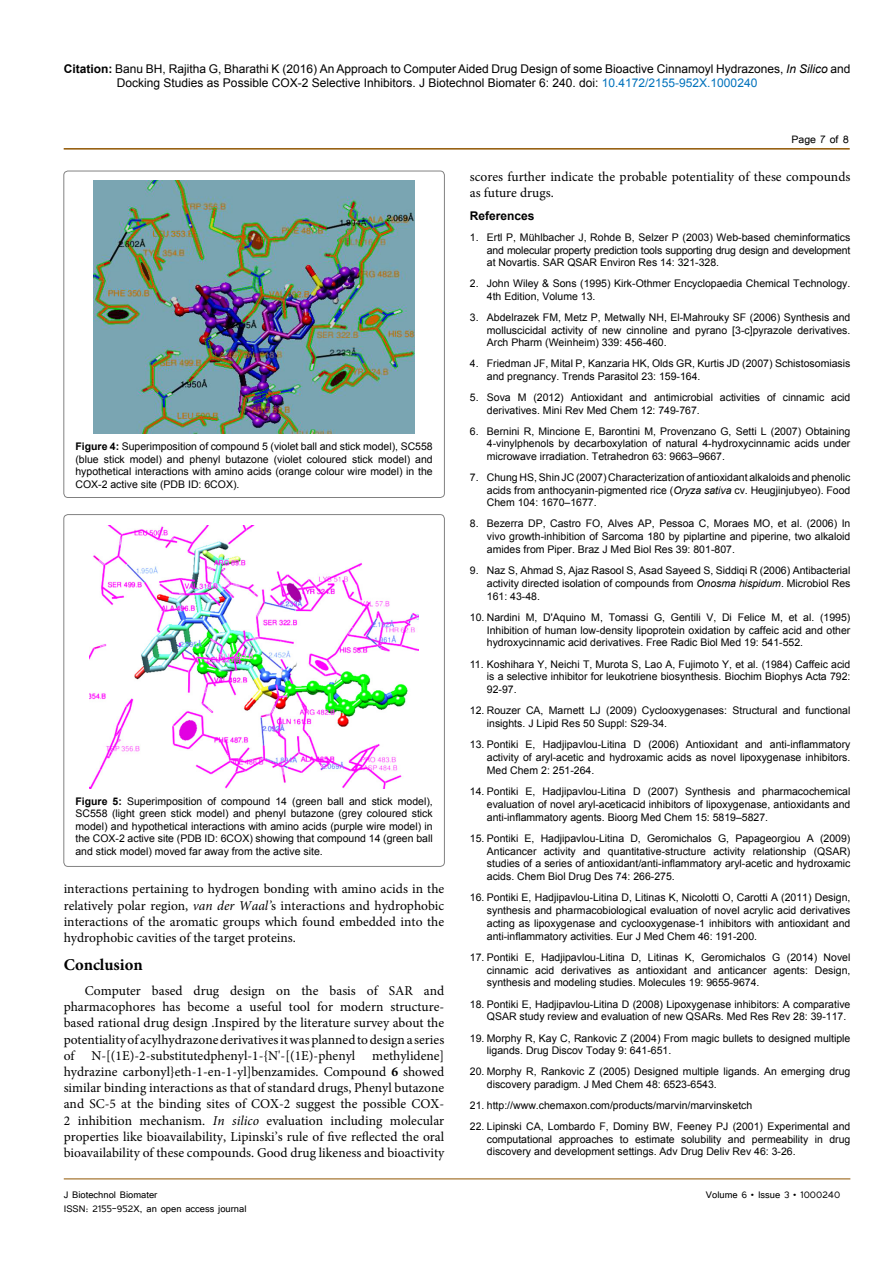
<style>
.page{position:relative;width:893px;height:1263px;background:#fff}
.page>*{position:absolute;margin:0;border:0;box-sizing:border-box;transform-origin:0 0}
.Hedding{font:700 16.5px "Minion Pro";color:#000}
.t1{font:13.5px/16.2px "Minion Pro";color:#000;text-align:justify}
.t2{font:13.5px "Tunga";color:#000}
.t3{font:12px/14.4px "Arial";color:#000}
.t4{font:12px "Tunga";color:#000}
.t5{font:700 12px "Arial";color:#000}
.t6{font:10.5px/12.6px "Arial";color:#000;text-align:justify}
.s1{font-weight:700}
.s2{font-style:italic}
.s3{color:#0072bc}
</style>
<div class="page">
<hr style="left:64px;top:148px;width:786px;height:2px;background:#905501">
<hr style="left:64px;top:1179px;width:786px;height:1px;background:#905501">
<div style="left:64px;top:171px;width:380px;height:326px;border:1px solid #000;border-radius:4px"></div>
<img style="left:94px;top:181px;width:320px;height:253px">
<div style="left:64px;top:514px;width:380px;height:352px;border:1px solid #000;border-radius:4px"></div>
<img style="left:89px;top:526px;width:330px;height:262px">
<p class="t3" style="left:117px;top:61px;width:735px;text-indent:-53px"><span class="s1">Citation:</span> Banu BH, Rajitha G, Bharathi K (2016) An Approach to Computer Aided Drug Design of some Bioactive Cinnamoyl Hydrazones, <span class="s2">In Silico</span> and<br>Docking Studies as Possible COX-2 Selective Inhibitors. J Biotechnol Biomater 6: 240. doi: <span class="s3">10.4172/2155-952X.1000240</span></p>
<p class="t6" style="left:75px;top:440px;width:359px"><span class="s1">Figure 4:</span> Superimposition of compound 5 (violet ball and stick model), SC558 (blue stick model) and phenyl butazone (violet coloured stick model) and hypothetical interactions with amino acids (orange colour wire model) in the COX-2 active site (PDB ID: 6COX).</p>
<p class="t6" style="left:75px;top:795px;width:359px"><span class="s1">Figure 5:</span> Superimposition of compound 14 (green ball and stick model), SC558 (light green stick model) and phenyl butazone (grey coloured stick model) and hypothetical interactions with amino acids (purple wire model) in the COX-2 active site (PDB ID: 6COX) showing that compound 14 (green ball and stick model) moved far away from the active site.</p>
<p class="t1" style="left:64px;top:881px;width:382px">interactions pertaining to hydrogen bonding with amino acids in the relatively polar region, <span class="s2">van der Waal’</span>s interactions and hydrophobic interactions of the aromatic groups which found embedded into the hydrophobic cavities of the target proteins.</p>
<p class="Hedding" style="left:64px;top:953px;width:81px">Conclusion</p>
<p class="t1" style="left:64px;top:982px;width:382px;text-indent:21px">Computer based drug design on the basis of SAR and pharmacophores has become a useful tool for modern structure&shy;based rational drug design .Inspired by the literature survey about the potentiality of acylhydrazone derivatives it was planned to design a series of</p>
<p class="t1" style="left:64px;top:1047px;width:382px;text-indent:309px">methylidene] hydrazine carbonyl}eth-1-en-1-yl]benzamides. Compound <span class="s1">6</span> showed similar binding interactions as that of standard drugs, Phenyl butazone and SC-5 at the binding sites of COX-2 suggest the possible COX-2 inhibition mechanism. <span class="s2">In silico</span> evaluation including molecular properties like bioavailability, Lipinski’s rule of five reflected the oral bioavailability of these compounds. Good drug likeness and bioactivity</p>
<p class="t1" style="left:91px;top:1047px;width:265px">N-[(1E)-2-substitutedphenyl-1-{N'-[(1E)-phenyl</p>
<p class="t2" style="left:791px;top:131px;width:59px">Page 7 of 8</p>
<p class="t1" style="left:470px;top:168px;width:382px">scores further indicate the probable potentiality of these compounds as future drugs.</p>
<p class="t5" style="left:470px;top:208px;width:66px">References</p>
<p class="t6" style="left:487px;top:231px;width:365px;text-indent:-17px">1. Ertl P, Mühlbacher J, Rohde B, Selzer P (2003) Web-based cheminformatics and molecular property prediction tools supporting drug design and development at Novartis. SAR QSAR Environ Res 14: 321-328.</p>
<p class="t6" style="left:487px;top:277px;width:365px;text-indent:-17px">2. John Wiley &amp; Sons (1995) Kirk-Othmer Encyclopaedia Chemical Technology.<br>4th Edition, Volume 13.</p>
<p class="t6" style="left:487px;top:311px;width:365px;text-indent:-17px">3. Abdelrazek FM, Metz P, Metwally NH, El-Mahrouky SF (2006) Synthesis and molluscicidal activity of new cinnoline and pyrano [3-c]pyrazole derivatives.<br>Arch Pharm (Weinheim) 339: 456-460.</p>
<p class="t6" style="left:487px;top:357px;width:365px;text-indent:-17px">4. Friedman JF, Mital P, Kanzaria HK, Olds GR, Kurtis JD (2007) Schistosomiasis and pregnancy. Trends Parasitol 23: 159-164.</p>
<p class="t6" style="left:487px;top:391px;width:365px;text-indent:-17px">5. Sova M (2012) Antioxidant and antimicrobial activities of cinnamic acid derivatives. Mini Rev Med Chem 12: 749-767.</p>
<p class="t6" style="left:487px;top:425px;width:365px;text-indent:-17px">6. Bernini R, Mincione E, Barontini M, Provenzano G, Setti L (2007) Obtaining 4-vinylphenols by decarboxylation of natural 4-hydroxycinnamic acids under microwave irradiation. Tetrahedron 63: 9663–9667.</p>
<p class="t6" style="left:487px;top:471px;width:365px;text-indent:-17px">7. Chung HS, Shin JC (2007) Characterization of antioxidant alkaloids and phenolic acids from anthocyanin-pigmented rice (<span class="s2">Oryza sativa</span> cv. Heugjinjubyeo). Food Chem 104: 1670–1677.</p>
<p class="t6" style="left:487px;top:517px;width:365px;text-indent:-17px">8. Bezerra DP, Castro FO, Alves AP, Pessoa C, Moraes MO, et al. (2006) In vivo growth-inhibition of Sarcoma 180 by piplartine and piperine, two alkaloid amides from Piper. Braz J Med Biol Res 39: 801-807.</p>
<p class="t6" style="left:487px;top:564px;width:365px;text-indent:-17px">9. Naz S, Ahmad S, Ajaz Rasool S, Asad Sayeed S, Siddiqi R (2006) Antibacterial activity directed isolation of compounds from <span class="s2">Onosma hispidum</span>. Microbiol Res 161: 43-48.</p>
<p class="t6" style="left:487px;top:611px;width:365px;text-indent:-17px">10. Nardini M, D'Aquino M, Tomassi G, Gentili V, Di Felice M, et al. (1995)<br>Inhibition of human low-density lipoprotein oxidation by caffeic acid and other hydroxycinnamic acid derivatives. Free Radic Biol Med 19: 541-552.</p>
<p class="t6" style="left:487px;top:657px;width:365px;text-indent:-17px">11. Koshihara Y, Neichi T, Murota S, Lao A, Fujimoto Y, et al. (1984) Caffeic acid is a selective inhibitor for leukotriene biosynthesis. Biochim Biophys Acta 792:<br>92-97.</p>
<p class="t6" style="left:487px;top:704px;width:365px;text-indent:-17px">12. Rouzer CA, Marnett LJ (2009) Cyclooxygenases: Structural and functional insights. J Lipid Res 50 Suppl: S29-34.</p>
<p class="t6" style="left:487px;top:738px;width:365px;text-indent:-17px">13. Pontiki E, Hadjipavlou-Litina D (2006) Antioxidant and anti-inflammatory activity of aryl-acetic and hydroxamic acids as novel lipoxygenase inhibitors.<br>Med Chem 2: 251-264.</p>
<p class="t6" style="left:487px;top:785px;width:365px;text-indent:-17px">14. Pontiki E, Hadjipavlou-Litina D (2007) Synthesis and pharmacochemical evaluation of novel aryl-aceticacid inhibitors of lipoxygenase, antioxidants and anti-inflammatory agents. Bioorg Med Chem 15: 5819–5827.</p>
<p class="t6" style="left:487px;top:832px;width:365px;text-indent:-17px">15. Pontiki E, Hadjipavlou-Litina D, Geromichalos G, Papageorgiou A (2009)<br>Anticancer activity and quantitative-structure activity relationship (QSAR) studies of a series of antioxidant/anti-inflammatory aryl-acetic and hydroxamic acids. Chem Biol Drug Des 74: 266-275.</p>
<p class="t6" style="left:487px;top:891px;width:365px;text-indent:-17px">16. Pontiki E, Hadjipavlou-Litina D, Litinas K, Nicolotti O, Carotti A (2011) Design, synthesis and pharmacobiological evaluation of novel acrylic acid derivatives acting as lipoxygenase and cyclooxygenase-1 inhibitors with antioxidant and anti-inflammatory activities. Eur J Med Chem 46: 191-200.</p>
<p class="t6" style="left:487px;top:951px;width:365px;text-indent:-17px">17. Pontiki E, Hadjipavlou-Litina D, Litinas K, Geromichalos G (2014) Novel cinnamic acid derivatives as antioxidant and anticancer agents: Design, synthesis and modeling studies. Molecules 19: 9655-9674.</p>
<p class="t6" style="left:487px;top:998px;width:365px;text-indent:-17px">18. Pontiki E, Hadjipavlou-Litina D (2008) Lipoxygenase inhibitors: A comparative<br>QSAR study review and evaluation of new QSARs. Med Res Rev 28: 39-117.</p>
<p class="t6" style="left:487px;top:1032px;width:365px;text-indent:-17px">19. Morphy R, Kay C, Rankovic Z (2004) From magic bullets to designed multiple ligands. Drug Discov Today 9: 641-651.</p>
<p class="t6" style="left:487px;top:1065px;width:365px;text-indent:-17px">20. Morphy R, Rankovic Z (2005) Designed multiple ligands. An emerging drug discovery paradigm. J Med Chem 48: 6523-6543.</p>
<p class="t6" style="left:470px;top:1099px;width:284px">21. http://www.chemaxon.com/products/marvin/marvinsketch</p>
<p class="t6" style="left:487px;top:1120px;width:365px;text-indent:-17px">22. Lipinski CA, Lombardo F, Dominy BW, Feeney PJ (2001) Experimental and computational approaches to estimate solubility and permeability in drug discovery and development settings. Adv Drug Deliv Rev 46: 3-26.</p>
<p class="t4" style="left:64px;top:1187px;width:95px">J Biotechnol Biomater</p>
<p class="t4" style="left:706px;top:1187px;width:136px">Volume 6 • Issue 3 • 1000240</p>
<p class="t4" style="left:64px;top:1201px;width:184px">ISSN: 2155-952X, an open access journal</p>
</div>
